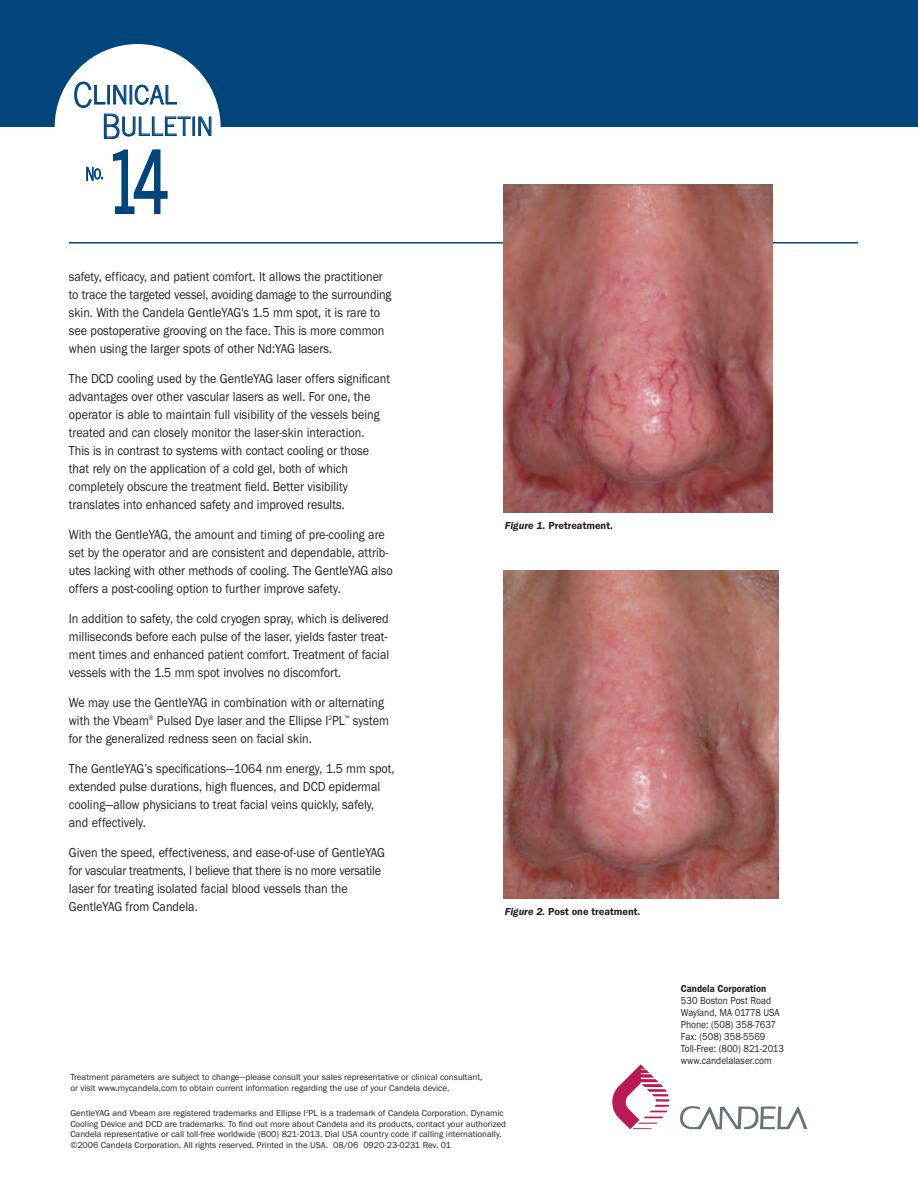
<style>
.page{position:relative;width:918px;height:1188px;background:#fff}
.page>*{position:absolute;margin:0;border:0;box-sizing:border-box;transform-origin:0 0}
.t1{font:100.5px "News Got DCD Ligh";color:#00467d;scale:.8 1}
.t2{font:32.25px/31.5px "News Got DCD Ligh";letter-spacing:-.005em;color:#00467d}
.t3{font:17.25px "News Got DCD Ligh";color:#00467d;scale:.8 1}
.t4{font:13.5px/18px "Franklin Got T";color:#231f20;scale:.9 1}
.t5{font:10.5px/12px "Franklin Got T";color:#231f20;scale:.9 1}
.t6{font:600 10.5px "Franklin Got T";color:#231f20}
.t7{font:600 10.5px "Franklin Got T";color:#231f20;scale:.9 1}
.t8{font:9px/10.5px "Franklin Got T";color:#231f20}
.s1{font-style:italic}
</style>
<div class="page">
<hr style="left:69px;top:242px;width:789px;height:2px;background:#00467d">
<div style="left:0;top:0;width:918px;height:127px;background:#00467d"></div>
<div style="left:55px;top:44px;width:166px;height:166px;background:#fff;border-radius:50%"></div>
<svg style="left:680px;top:1106px;width:127px;height:23px"></svg>
<svg style="left:612px;top:1064px;width:57px;height:65px"></svg>
<img style="left:503px;top:184px;width:269px;height:329px">
<img style="left:503px;top:570px;width:275px;height:329px">
<h2 class="t2" style="left:102px;top:77px;width:113px;text-indent:-29px">Clinical<br>Bulletin</h2>
<p class="t3" style="left:86px;top:163px;width:24px">No.</p>
<h1 class="t1" style="left:111px;top:119px;width:73px">14</h1>
<p class="t4" style="left:69px;top:267px;width:360px">safety, efficacy, and patient comfort. It allows the practitioner to trace the targeted vessel, avoiding damage to the surrounding skin. With the Candela GentleYAG's 1.5 mm spot, it is rare to see postoperative grooving on the face. This is more common when using the larger spots of other Nd:YAG lasers.</p>
<p class="t4" style="left:69px;top:369px;width:358px">The DCD cooling used by the GentleYAG laser offers significant advantages over other vascular lasers as well. For one, the operator is able to maintain full visibility of the vessels being treated and can closely monitor the laser-skin interaction.<br>This is in contrast to systems with contact cooling or those that rely on the application of a cold gel, both of which completely obscure the treatment field. Better visibility translates into enhanced safety and improved results.</p>
<p class="t4" style="left:69px;top:525px;width:361px">With the GentleYAG, the amount and timing of pre-cooling are set by the operator and are consistent and dependable, attrib&shy;utes lacking with other methods of cooling. The GentleYAG also offers a post-cooling option to further improve safety.</p>
<p class="t4" style="left:69px;top:609px;width:358px;text-align:justify">In addition to safety, the cold cryogen spray, which is delivered milliseconds before each pulse of the laser, yields faster treat&shy;ment times and enhanced patient comfort. Treatment of facial vessels with the 1.5 mm spot involves no discomfort.</p>
<p class="t4" style="left:69px;top:693px;width:357px">We may use the GentleYAG in combination with or alternating with the Vbeam<sup>®</sup> Pulsed Dye laser and the Ellipse I<sup>2</sup>PL<sup>™</sup> system for the generalized redness seen on facial skin.</p>
<p class="t4" style="left:69px;top:759px;width:363px">The GentleYAG’s specifications—1064 nm energy, 1.5 mm spot, extended pulse durations, high fluences, and DCD epidermal cooling—allow physicians to treat facial veins quickly, safely, and effectively.</p>
<p class="t4" style="left:69px;top:843px;width:353px">Given the speed, effectiveness, and ease-of-use of GentleYAG for vascular treatments, I believe that there is no more versatile laser for treating isolated facial blood vessels than the GentleYAG from Candela.</p>
<p class="t6" style="left:505px;top:519px;width:109px"><span class="s1">Figure 1.</span> Pretreatment.</p>
<p class="t6" style="left:505px;top:905px;width:137px"><span class="s1">Figure 2.</span> Post one treatment.</p>
<p class="t8" style="left:70px;top:1072px;width:414px">Treatment parameters are subject to change—please consult your sales representative or clinical consultant, or visit www.mycandela.com to obtain current information regarding the use of your Candela device.</p>
<p class="t8" style="left:70px;top:1108px;width:437px">GentleYAG and Vbeam are registered trademarks and Ellipse I<sup>2</sup>PL is a trademark of Candela Corporation. Dynamic Cooling Device and DCD are trademarks. To find out more about Candela and its products, contact your authorized Candela representative or call toll-free worldwide (800) 821-2013. Dial USA country code if calling internationally. ©2006 Candela Corporation. All rights reserved. Printed in the USA. 08/06 0920-23-0231 Rev. 01</p>
<p class="t7" style="left:681px;top:983px;width:96px">Candela Corporation</p>
<p class="t5" style="left:681px;top:995px;width:116px">530 Boston Post Road<br>Wayland, MA 01778 USA<br>Phone: (508) 358-7637<br>Fax: (508) 358-5569<br>Toll-Free: (800) 821-2013 www.candelalaser.com</p>
</div>
